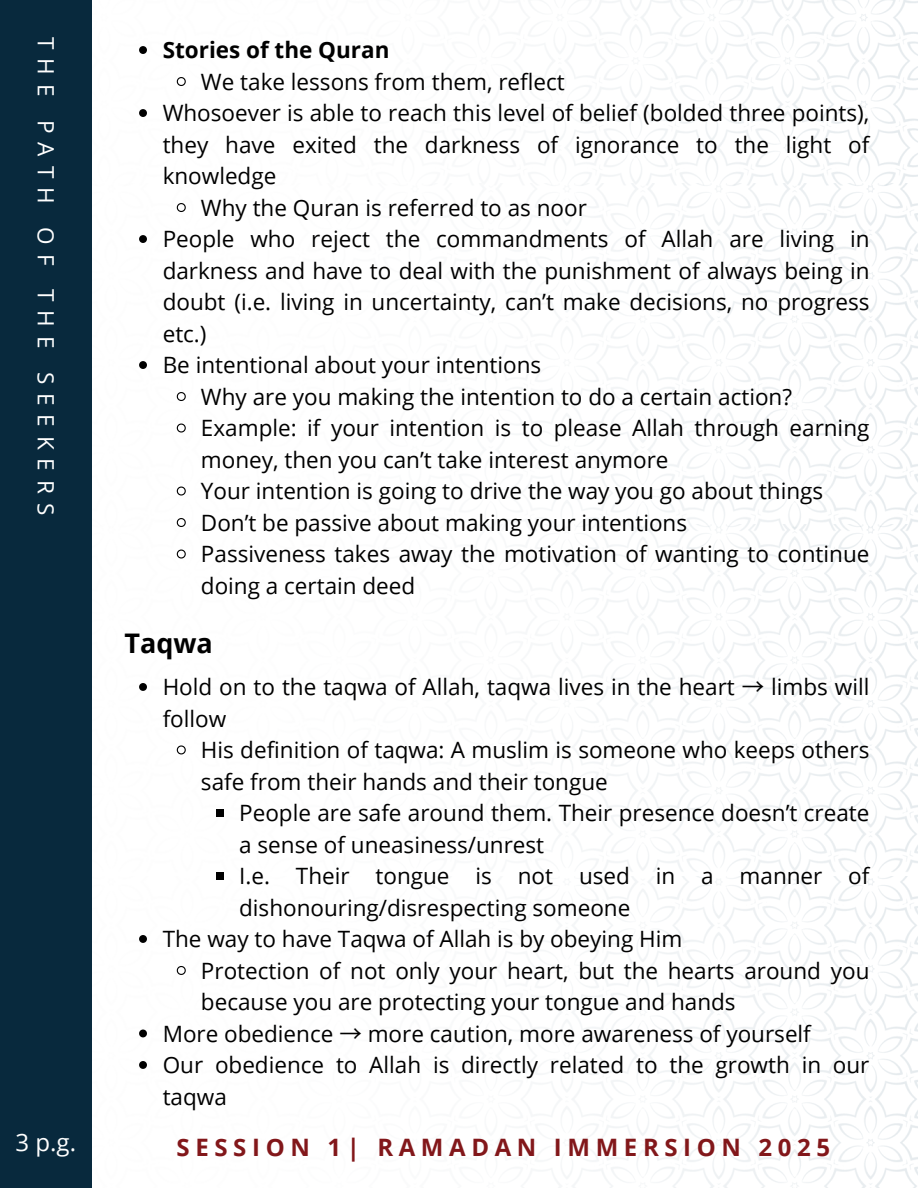
<style>
.page{position:relative;width:918px;height:1188px;background:#fff}
.page>*{position:absolute;margin:0;border:0;box-sizing:border-box;transform-origin:0 0}
.t1{font:700 27px "Open Sans";color:#000}
.t2{font:700 24px "Open Sans";letter-spacing:.235em;color:#82171a}
.t3{font:24px "Open Sans";color:#fff}
.t4{font:22.5px/31.5px "Open Sans";color:#000}
.t5{font:22.5px "Open Sans";letter-spacing:.395em;color:#fff}
.t6{font:700 22.5px "Open Sans";color:#000}
.s1{font-family:"Noto Sans CJ Ksc"}
</style>
<div class="page">
<img style="left:141px;top:535px;width:777px;height:653px">
<img style="left:489px;top:190px;width:429px;height:345px">
<img style="left:557px;top:0;width:361px;height:190px">
<div style="left:0;top:0;width:92px;height:1188px;background:#08293d"></div>
<svg style="left:139px;top:46px;width:8px;height:8px"></svg>
<svg style="left:176px;top:77px;width:10px;height:9px"></svg>
<svg style="left:139px;top:109px;width:8px;height:8px"></svg>
<svg style="left:176px;top:203px;width:10px;height:9px"></svg>
<svg style="left:139px;top:235px;width:8px;height:8px"></svg>
<svg style="left:139px;top:361px;width:8px;height:8px"></svg>
<svg style="left:176px;top:392px;width:10px;height:9px"></svg>
<svg style="left:176px;top:423px;width:10px;height:10px"></svg>
<svg style="left:176px;top:486px;width:10px;height:10px"></svg>
<svg style="left:176px;top:518px;width:10px;height:9px"></svg>
<svg style="left:176px;top:549px;width:11px;height:10px"></svg>
<svg style="left:139px;top:683px;width:8px;height:8px"></svg>
<svg style="left:176px;top:745px;width:11px;height:10px"></svg>
<div style="left:216px;top:809px;width:7px;height:8px;background:#000"></div>
<div style="left:216px;top:872px;width:7px;height:8px;background:#000"></div>
<svg style="left:139px;top:935px;width:8px;height:8px"></svg>
<svg style="left:176px;top:965px;width:11px;height:11px"></svg>
<svg style="left:139px;top:1030px;width:8px;height:7px"></svg>
<svg style="left:139px;top:1061px;width:8px;height:8px"></svg>
<p class="t5" style="left:62px;top:37px;width:479px;rotate:90deg">THE PATH OF THE SEEKERS</p>
<p class="t6" style="left:163px;top:34px;width:228px">Stories of the Quran</p>
<p class="t4" style="left:201px;top:65px;width:365px">We take lessons from them, reflect</p>
<p class="t4" style="left:163px;top:97px;width:708px;text-align:justify">Whosoever is able to reach this level of belief (bolded three points), they have exited the darkness of ignorance to the light of knowledge</p>
<p class="t4" style="left:201px;top:191px;width:387px">Why the Quran is referred to as noor</p>
<p class="t4" style="left:163px;top:223px;width:708px;text-align:justify">People who reject the commandments of Allah are living in darkness and have to deal with the punishment of always being in doubt (i.e. living in uncertainty, can’t make decisions, no progress etc.)</p>
<p class="t4" style="left:163px;top:349px;width:380px">Be intentional about your intentions</p>
<p class="t4" style="left:201px;top:380px;width:593px">Why are you making the intention to do a certain action?</p>
<p class="t4" style="left:201px;top:412px;width:670px">Example: if your intention is to please Allah through earning money, then you can’t take interest anymore</p>
<p class="t4" style="left:201px;top:475px;width:624px">Your intention is going to drive the way you go about things</p>
<p class="t4" style="left:201px;top:506px;width:488px">Don’t be passive about making your intentions</p>
<p class="t4" style="left:201px;top:538px;width:670px">Passiveness takes away the motivation of wanting to continue doing a certain deed</p>
<p class="t1" style="left:124px;top:624px;width:90px">Taqwa</p>
<p class="t4" style="left:163px;top:671px;width:708px">Hold on to the taqwa of Allah, taqwa lives in the heart <span class="s1">→</span> limbs will follow</p>
<p class="t4" style="left:201px;top:734px;width:670px">His definition of taqwa: A muslim is someone who keeps others safe from their hands and their tongue</p>
<h1 class="t4" style="left:239px;top:797px;width:632px">People are safe around them. Their presence doesn’t create a sense of uneasiness/unrest</h1>
<p class="t4" style="left:239px;top:860px;width:632px">I.e. Their tongue is not used in a manner of dishonouring/disrespecting someone</p>
<p class="t4" style="left:163px;top:923px;width:521px">The way to have Taqwa of Allah is by obeying Him</p>
<p class="t4" style="left:201px;top:954px;width:670px">Protection of not only your heart, but the hearts around you because you are protecting your tongue and hands</p>
<p class="t4" style="left:163px;top:1017px;width:650px">More obedience <span class="s1">→</span> more caution, more awareness of yourself</p>
<p class="t4" style="left:163px;top:1049px;width:708px">Our obedience to Allah is directly related to the growth in our taqwa</p>
<p class="t3" style="left:16px;top:1126px;width:15px">3</p>
<p class="t2" style="left:177px;top:1130px;width:655px">SESSION 1| RAMADAN IMMERSION 2025</p>
<h3 class="t3" style="left:16px;top:1126px;width:62px">2 p.g.</h3>
</div>
